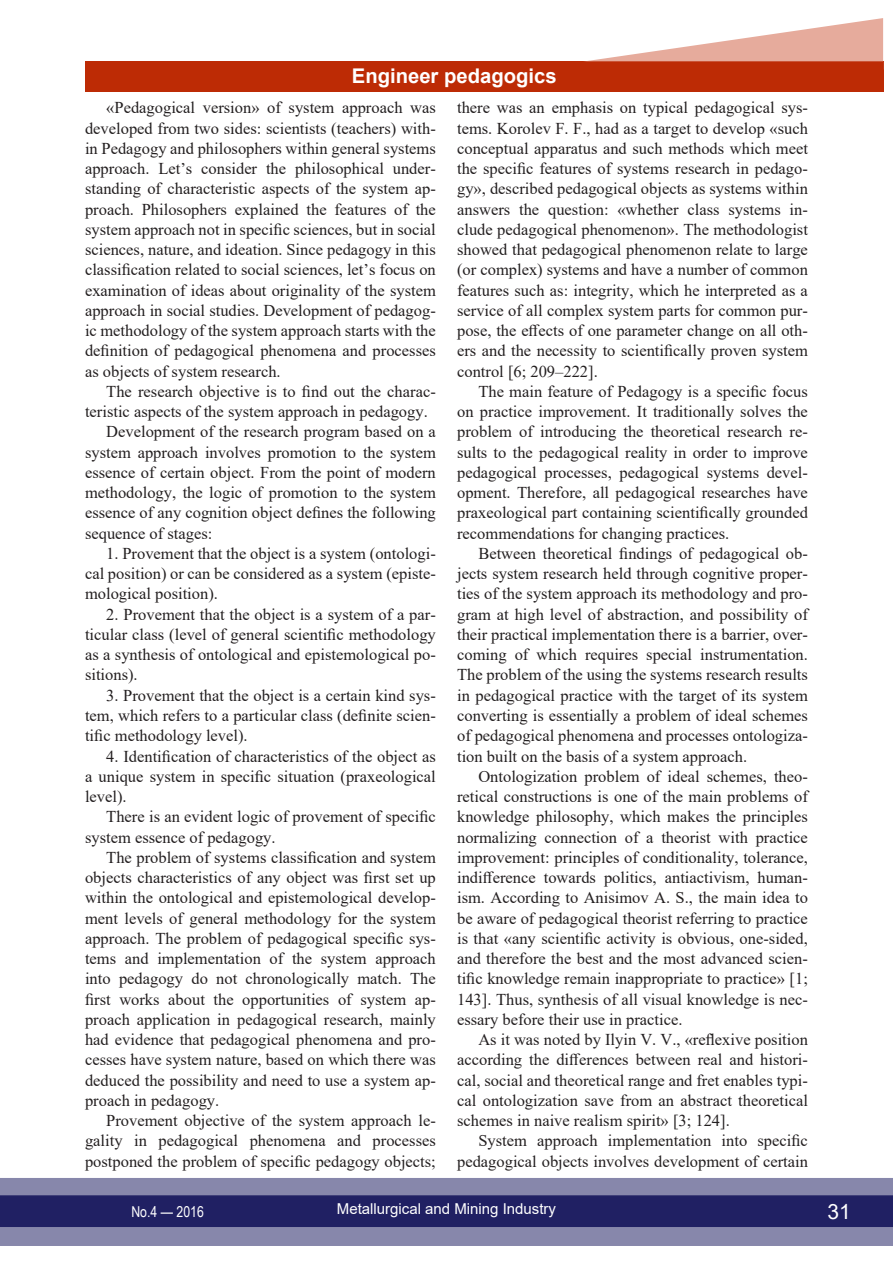
<style>
.page{position:relative;width:893px;height:1263px;background:#fff}
.page>*{position:absolute;margin:0;border:0;box-sizing:border-box;transform-origin:0 0}
.t1{font:21px "Arial";color:#fff}
.t2{font:700 20.25px "Arial";color:#fff}
.ОСНОВНОЙ{font:16.5px/20.2px "Times New Roman";color:#231f20;text-align:justify}
.t3{font:15px "Arial";color:#fff}
.t4{font:15px "Arial Narrow";color:#fff}
</style>
<div class="page">
<div style="left:0;top:1178px;width:893px;height:68px;background:#8787ab"></div>
<div style="left:0;top:1195px;width:893px;height:32px;background:#202063;border:2px solid #202063"></div>
<div style="left:85px;top:62px;width:798px;height:30px;background:#bd2b05"></div>
<svg style="left:583px;top:18px;width:300px;height:44px"></svg>
<p class="t2" style="left:352px;top:61px;width:206px">Engineer pedagogics</p>
<p class="ОСНОВНОЙ" style="left:85px;top:97px;width:352px;text-indent:21px">«Pedagogical version» of system approach was developed from two sides: scientists (teachers) with&shy;in Pedagogy and philosophers within general systems approach. Let’s consider the philosophical under&shy;standing of characteristic aspects of the system ap&shy;proach. Philosophers explained the features of the system approach not in specific sciences, but in social sciences, nature, and ideation. Since pedagogy in this classification related to social sciences, let’s focus on examination of ideas about originality of the system approach in social studies. Development of pedagog&shy;ic methodology of the system approach starts with the definition of pedagogical phenomena and processes as objects of system research.</p>
<p class="ОСНОВНОЙ" style="left:85px;top:381px;width:352px;text-indent:21px">The research objective is to find out the charac&shy;teristic aspects of the system approach in pedagogy.</p>
<p class="ОСНОВНОЙ" style="left:85px;top:421px;width:352px;text-indent:21px">Development of the research program based on a system approach involves promotion to the system essence of certain object. From the point of modern methodology, the logic of promotion to the system essence of any cognition object defines the following sequence of stages:</p>
<p class="ОСНОВНОЙ" style="left:85px;top:543px;width:352px;text-indent:21px">1. Provement that the object is a system (ontologi&shy;cal position) or can be considered as a system (episte&shy;mological position).</p>
<p class="ОСНОВНОЙ" style="left:85px;top:603px;width:352px;text-indent:21px">2. Provement that the object is a system of a par&shy;ticular class (level of general scientific methodology as a synthesis of ontological and epistemological po&shy;sitions).</p>
<p class="ОСНОВНОЙ" style="left:85px;top:684px;width:352px;text-indent:21px">3. Provement that the object is a certain kind sys&shy;tem, which refers to a particular class (definite scien&shy;tific methodology level).</p>
<p class="ОСНОВНОЙ" style="left:85px;top:745px;width:352px;text-indent:21px">4. Identification of characteristics of the object as a unique system in specific situation (praxeological level).</p>
<p class="ОСНОВНОЙ" style="left:85px;top:806px;width:352px;text-indent:21px">There is an evident logic of provement of specific system essence of pedagogy.</p>
<p class="ОСНОВНОЙ" style="left:85px;top:846px;width:352px;text-indent:21px">The problem of systems classification and system objects characteristics of any object was first set up within the ontological and epistemological develop&shy;ment levels of general methodology for the system approach. The problem of pedagogical specific sys&shy;tems and implementation of the system approach into pedagogy do not chronologically match. The first works about the opportunities of system ap&shy;proach application in pedagogical research, mainly had evidence that pedagogical phenomena and pro&shy;cesses have system nature, based on which there was deduced the possibility and need to use a system ap&shy;proach in pedagogy.</p>
<p class="ОСНОВНОЙ" style="left:85px;top:1110px;width:352px;text-indent:21px">Provement objective of the system approach le&shy;gality in pedagogical phenomena and processes postponed the problem of specific pedagogy objects;</p>
<p class="ОСНОВНОЙ" style="left:457px;top:97px;width:352px">there was an emphasis on typical pedagogical sys&shy;tems. Korolev F. F., had as a target to develop «such conceptual apparatus and such methods which meet the specific features of systems research in pedago&shy;gy», described pedagogical objects as systems within answers the question: «whether class systems in&shy;clude pedagogical phenomenon». The methodologist showed that pedagogical phenomenon relate to large (or complex) systems and have a number of common features such as: integrity, which he interpreted as a service of all complex system parts for common pur&shy;pose, the effects of one parameter change on all oth&shy;ers and the necessity to scientifically proven system control [6; 209–222].</p>
<p class="ОСНОВНОЙ" style="left:457px;top:381px;width:352px;text-indent:21px">The main feature of Pedagogy is a specific focus on practice improvement. It traditionally solves the problem of introducing the theoretical research re&shy;sults to the pedagogical reality in order to improve pedagogical processes, pedagogical systems devel&shy;opment. Therefore, all pedagogical researches have praxeological part containing scientifically grounded recommendations for changing practices.</p>
<p class="ОСНОВНОЙ" style="left:457px;top:543px;width:352px;text-indent:21px">Between theoretical findings of pedagogical ob&shy;jects system research held through cognitive proper&shy;ties of the system approach its methodology and pro&shy;gram at high level of abstraction, and possibility of their practical implementation there is a barrier, over&shy;coming of which requires special instrumentation.<br>The problem of the using the systems research results in pedagogical practice with the target of its system converting is essentially a problem of ideal schemes of pedagogical phenomena and processes ontologiza&shy;tion built on the basis of a system approach.</p>
<p class="ОСНОВНОЙ" style="left:457px;top:765px;width:352px;text-indent:21px">Ontologization problem of ideal schemes, theo&shy;retical constructions is one of the main problems of knowledge philosophy, which makes the principles normalizing connection of a theorist with practice improvement: principles of conditionality, tolerance, indifference towards politics, antiactivism, human&shy;ism. According to Anisimov A. S., the main idea to be aware of pedagogical theorist referring to practice is that «any scientific activity is obvious, one-sided, and therefore the best and the most advanced scien&shy;tific knowledge remain inappropriate to practice» [1; 143]. Thus, synthesis of all visual knowledge is nec&shy;essary before their use in practice.</p>
<p class="ОСНОВНОЙ" style="left:457px;top:1029px;width:352px;text-indent:21px">As it was noted by Ilyin V. V., «reflexive position according the differences between real and histori&shy;cal, social and theoretical range and fret enables typi&shy;cal ontologization save from an abstract theoretical schemes in naive realism spirit» [3; 124].</p>
<p class="ОСНОВНОЙ" style="left:457px;top:1130px;width:352px;text-align:right">System approach implementation into specific pedagogical objects involves development of certain</p>
<p class="t4" style="left:131px;top:1200px;width:74px">No.4 — 2016</p>
<p class="t3" style="left:337px;top:1199px;width:221px">Metallurgical and Mining Industry</p>
<p class="t1" style="left:827px;top:1197px;width:25px">31</p>
</div>
